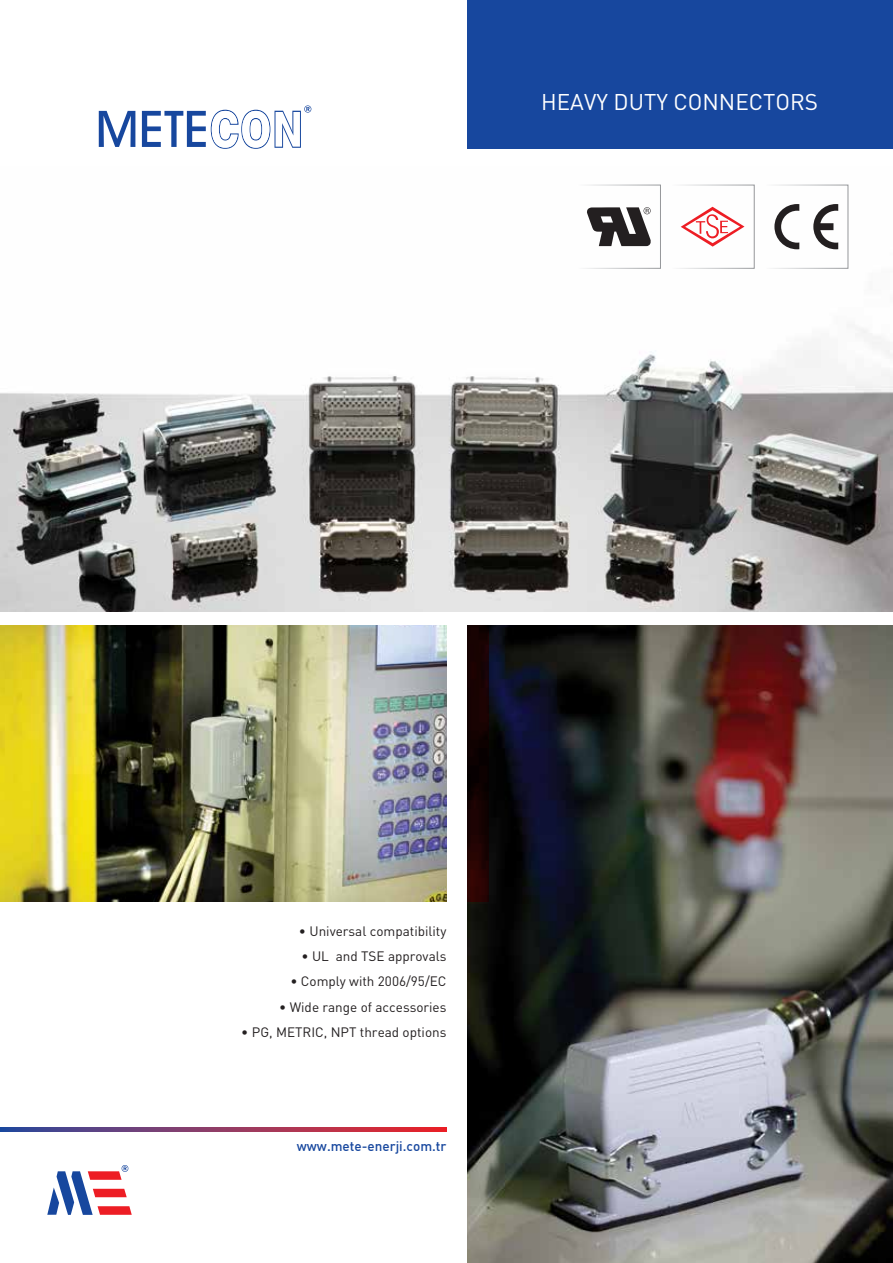
<style>
.page{position:relative;width:893px;height:1263px;background:#fff}
.page>*{position:absolute;margin:0;border:0;box-sizing:border-box;transform-origin:0 0}
.t1{font:22.5px "DIN Regular";color:#fff}
.t2{font:13.5px "DIN Regular";color:#231f20}
.t3{font:13.5px "DIN Medium";color:#17479e}
</style>
<div class="page">
<div style="left:468px;top:0;width:425px;height:149px;background:#17479e"></div>
<svg style="left:99px;top:105px;width:212px;height:44px"></svg>
<img style="left:0;top:625px;width:446px;height:276px">
<svg style="left:47px;top:1165px;width:85px;height:50px"></svg>
<img style="left:0;top:184px;width:893px;height:427px">
<img style="left:468px;top:625px;width:425px;height:638px">
<svg style="left:468px;top:625px;width:21px;height:276px;background:#180202"></svg>
<svg style="left:0;top:1127px;width:446px;height:4px;background:#8f3963"></svg>
<svg style="left:586px;top:207px;width:66px;height:39px"></svg>
<svg style="left:681px;top:207px;width:63px;height:40px"></svg>
<div style="left:577px;top:185px;width:84px;height:84px;border:1px solid #fff"></div>
<div style="left:671px;top:185px;width:84px;height:84px;border:1px solid #fff"></div>
<svg style="left:774px;top:204px;width:25px;height:45px"></svg>
<svg style="left:813px;top:204px;width:25px;height:45px"></svg>
<div style="left:764px;top:185px;width:84px;height:84px;border:1px solid #fff"></div>
<h1 class="t1" style="left:541px;top:87px;width:279px">HEAVY DUTY CONNECTORS</h1>
<p class="t2" style="left:299px;top:923px;width:149px">• Universal compatibility</p>
<p class="t2" style="left:302px;top:948px;width:146px">• UL and TSE approvals</p>
<p class="t2" style="left:290px;top:973px;width:158px">• Comply with 2006/95/EC</p>
<p class="t2" style="left:279px;top:998px;width:169px">• Wide range of accessories</p>
<p class="t2" style="left:241px;top:1023px;width:207px">• PG, METRIC, NPT thread options</p>
<p class="t3" style="left:297px;top:1137px;width:151px">www.mete-enerji.com.tr</p>
</div>
